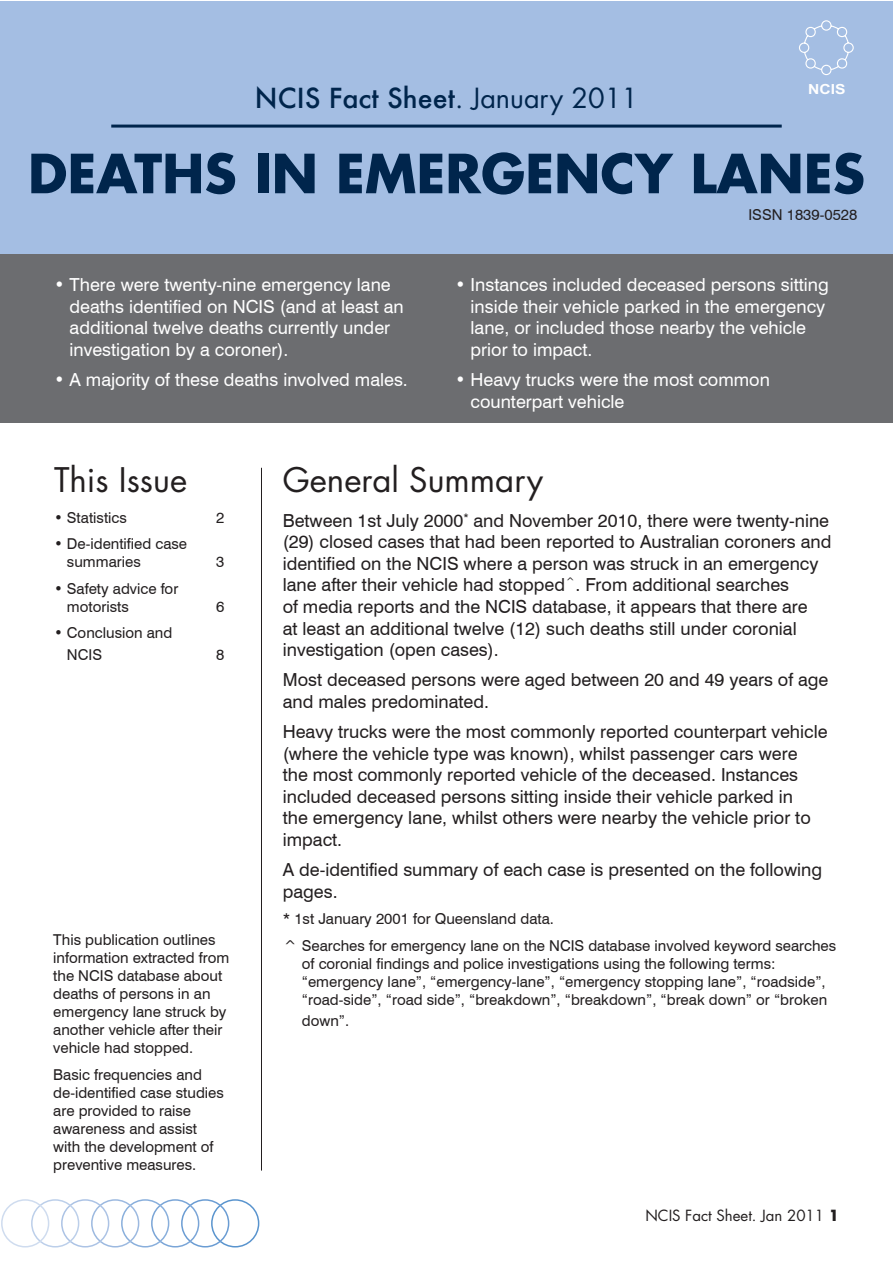
<style>
.page{position:relative;width:893px;height:1263px;background:#fff}
.page>*{position:absolute;margin:0;border:0;box-sizing:border-box;transform-origin:0 0}
.t1{font:700 52.5px "Futura";color:#00254c}
.t2{font:33px "Futura";color:#231f20}
.t3{font:500 27px "Futura";color:#00254c}
.t4{font:18px/21.6px "Swiss 721 BT";color:#231f20}
.t5{font:18px/21.6px "Swiss 721 BT";color:#fff}
.t6{font:15px/18px "Swiss 721 BT";color:#231f20}
.t7{font:15px "Futura";color:#231f20}
.t8{font:700 13.95px "Arial";color:#fff;scale:1.12 1}
.s1{font-weight:400}
.s2{font-weight:700}
</style>
<div class="page">
<div style="left:211px;top:1199px;width:48px;height:48px;border:2px solid #5994ce;border-radius:50%"></div>
<div style="left:181px;top:1199px;width:48px;height:48px;border:2px solid #6a9cd3;border-radius:50%"></div>
<div style="left:151px;top:1199px;width:48px;height:48px;border:2px solid #7aa5d7;border-radius:50%"></div>
<div style="left:121px;top:1199px;width:48px;height:48px;border:2px solid #89afdc;border-radius:50%"></div>
<div style="left:91px;top:1199px;width:48px;height:48px;border:2px solid #9cb9e0;border-radius:50%"></div>
<div style="left:61px;top:1199px;width:48px;height:48px;border:2px solid #acc3e5;border-radius:50%"></div>
<div style="left:31px;top:1199px;width:48px;height:48px;border:2px solid #bccfea;border-radius:50%"></div>
<div style="left:1px;top:1199px;width:48px;height:48px;border:2px solid #cfdcef;border-radius:50%"></div>
<div style="left:0;top:1px;width:892px;height:253px;background:#a4bee3"></div>
<div style="left:0;top:254px;width:893px;height:169px;background:#6c6d70"></div>
<hr style="left:261px;top:468px;width:1px;height:702px;background:#231f20">
<hr style="left:111px;top:125px;width:671px;height:3px;background:#00254c">
<svg style="left:799px;top:20px;width:55px;height:56px"></svg>
<p class="t8" style="left:808px;top:81px;width:35px">NCIS</p>
<h3 class="t3" style="left:255px;top:79px;width:385px">NCIS Fact Sheet<span class="s1">. January 2011</span></h3>
<h1 class="t1" style="left:28px;top:139px;width:838px">DEATHS IN EMERGENCY LANES</h1>
<p class="t5" style="left:70px;top:274px;width:336px;text-indent:-16px">• There were twenty-nine emergency lane deaths identified on NCIS (and at least an additional twelve deaths currently under investigation by a coroner).</p>
<p class="t5" style="left:54px;top:369px;width:355px">• A majority of these deaths involved males.</p>
<p class="t6" style="left:748px;top:205px;width:110px">ISSN 1839-0528</p>
<p class="t5" style="left:471px;top:274px;width:360px;text-indent:-16px">• Instances included deceased persons sitting inside their vehicle parked in the emergency lane, or included those nearby the vehicle prior to impact.</p>
<p class="t5" style="left:471px;top:369px;width:301px;text-indent:-16px">• Heavy trucks were the most common counterpart vehicle</p>
<h2 class="t2" style="left:54px;top:459px;width:135px">This Issue</h2>
<p class="t6" style="left:54px;top:508px;width:74px">• Statistics</p>
<p class="t6" style="left:216px;top:508px;width:10px">2</p>
<p class="t6" style="left:67px;top:535px;width:122px;text-indent:-13px">• De-identified case summaries</p>
<p class="t6" style="left:216px;top:553px;width:10px">3</p>
<p class="t6" style="left:67px;top:579px;width:113px;text-indent:-13px">• Safety advice for motorists</p>
<p class="t6" style="left:67px;top:622px;width:107px;line-height:21.6px;text-indent:-13px">• Conclusion and<br>NCIS</p>
<p class="t6" style="left:216px;top:597px;width:10px">6</p>
<p class="t6" style="left:216px;top:646px;width:10px">8</p>
<p class="t6" style="left:53px;top:931px;width:178px">This publication outlines information extracted from the NCIS database about deaths of persons in an emergency lane struck by another vehicle after their vehicle had stopped.</p>
<p class="t6" style="left:53px;top:1065px;width:172px">Basic frequencies and de-identified case studies are provided to raise awareness and assist with the development of preventive measures.</p>
<h2 class="t2" style="left:283px;top:459px;width:262px">General Summary</h2>
<p class="t4" style="left:283px;top:509px;width:550px">Between 1st July 2000<sup>*</sup> and November 2010, there were twenty-nine (29) closed cases that had been reported to Australian coroners and identified on the NCIS where a person was struck in an emergency lane after their vehicle had stopped<sup>^</sup>. From additional searches<br>of media reports and the NCIS database, it appears that there are<br>at least an additional twelve (12) such deaths still under coronial investigation (open cases).</p>
<p class="t4" style="left:283px;top:669px;width:547px">Most deceased persons were aged between 20 and 49 years of age and males predominated.</p>
<p class="t4" style="left:283px;top:721px;width:546px">Heavy trucks were the most commonly reported counterpart vehicle (where the vehicle type was known), whilst passenger cars were<br>the most commonly reported vehicle of the deceased. Instances included deceased persons sitting inside their vehicle parked in<br>the emergency lane, whilst others were nearby the vehicle prior to impact.</p>
<p class="t4" style="left:283px;top:859px;width:541px">A de-identified summary of each case is presented on the following pages.</p>
<p class="t6" style="left:283px;top:905px;width:555px;line-height:26.5px">* 1st January 2001 for Queensland data.<br>^ Searches for emergency lane on the NCIS database involved keyword searches</p>
<p class="t6" style="left:302px;top:954px;width:527px">of coronial findings and police investigations using the following terms: “emergency lane”, “emergency-lane”, “emergency stopping lane”, “roadside”, “road-side”, “road side”, “breakdown”, “breakdown”, “break down” or “broken</p>
<p class="t6" style="left:302px;top:1012px;width:49px">down”.</p>
<p class="t7" style="left:645px;top:1206px;width:195px">NCIS Fact Sheet. Jan 2011 <span class="s2">1</span></p>
</div>
